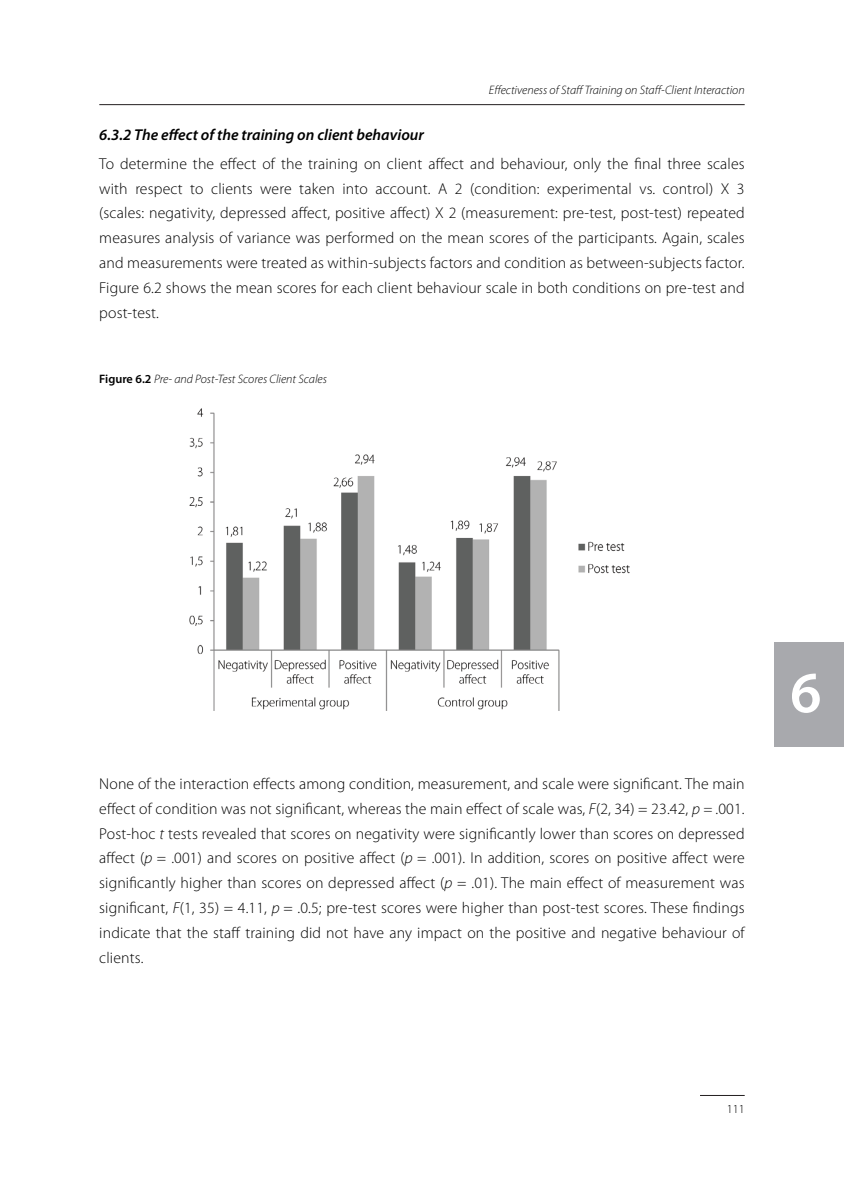
<style>
.page{position:relative;width:844px;height:1191px;background:#fff}
.page>*{position:absolute;margin:0;border:0;box-sizing:border-box;transform-origin:0 0}
.t1{font:600 58.62px "Myriad Pro";color:#fff}
.t2{font:300 15.75px/24.8px "Myriad Pro";letter-spacing:.01em;color:#000;text-align:justify}
.t3{font:italic 600 15.75px "Myriad Pro";color:#000}
.t4{font:italic 300 12.25px "Myriad Pro";color:#000}
.t5{font:300 12.25px "Myriad Pro";color:#000}
.s1{font-weight:600;font-style:normal}
.s2{font-style:italic}
</style>
<div class="page">
<hr style="left:699px;top:1095px;width:45px;height:1px;background:#231f20">
<hr style="left:99px;top:104px;width:645px;height:1px;background:#231f20">
<div style="left:774px;top:642px;width:69px;height:105px;background:#a8a9ad"></div>
<img style="left:189px;top:408px;width:441px;height:303px">
<p class="t4" style="left:489px;top:82px;width:257px">Effectiveness of Staff Training on Staff-Client Interaction</p>
<p class="t3" style="left:99px;top:125px;width:326px">6.3.2 The effect of the training on client behaviour</p>
<p class="t2" style="left:99px;top:151px;width:646px">To determine the effect of the training on client affect and behaviour, only the final three scales with respect to clients were taken into account. A 2 (condition: experimental vs. control) X 3 (scales: negativity, depressed affect, positive affect) X 2 (measurement: pre-test, post-test) repeated measures analysis of variance was performed on the mean scores of the participants. Again, scales and measurements were treated as within-subjects factors and condition as between-subjects factor.<br>Figure 6.2 shows the mean scores for each client behaviour scale in both conditions on pre-test and post-test.</p>
<p class="t4" style="left:99px;top:371px;width:229px"><span class="s1">Figure 6.2</span> Pre- and Post-Test Scores Client Scales</p>
<p class="t2" style="left:99px;top:771px;width:646px">None of the interaction effects among condition, measurement, and scale were significant. The main effect of condition was not significant, whereas the main effect of scale was, <span class="s2">F</span>(2, 34) = 23.42, <span class="s2">p =</span> .001.<br>Post-hoc <span class="s2">t</span> tests revealed that scores on negativity were significantly lower than scores on depressed affect (<span class="s2">p</span> = .001) and scores on positive affect (<span class="s2">p</span> = .001). In addition, scores on positive affect were significantly higher than scores on depressed affect (<span class="s2">p</span> = .01). The main effect of measurement was significant, <span class="s2">F</span>(1, 35) = 4.11, <span class="s2">p</span> = .0.5; pre-test scores were higher than post-test scores. These findings indicate that the staff training did not have any impact on the positive and negative behaviour of clients.</p>
<h1 class="t1" style="left:789px;top:655px;width:33px">6</h1>
<p class="t5" style="left:726px;top:1101px;width:19px">111</p>
</div>
